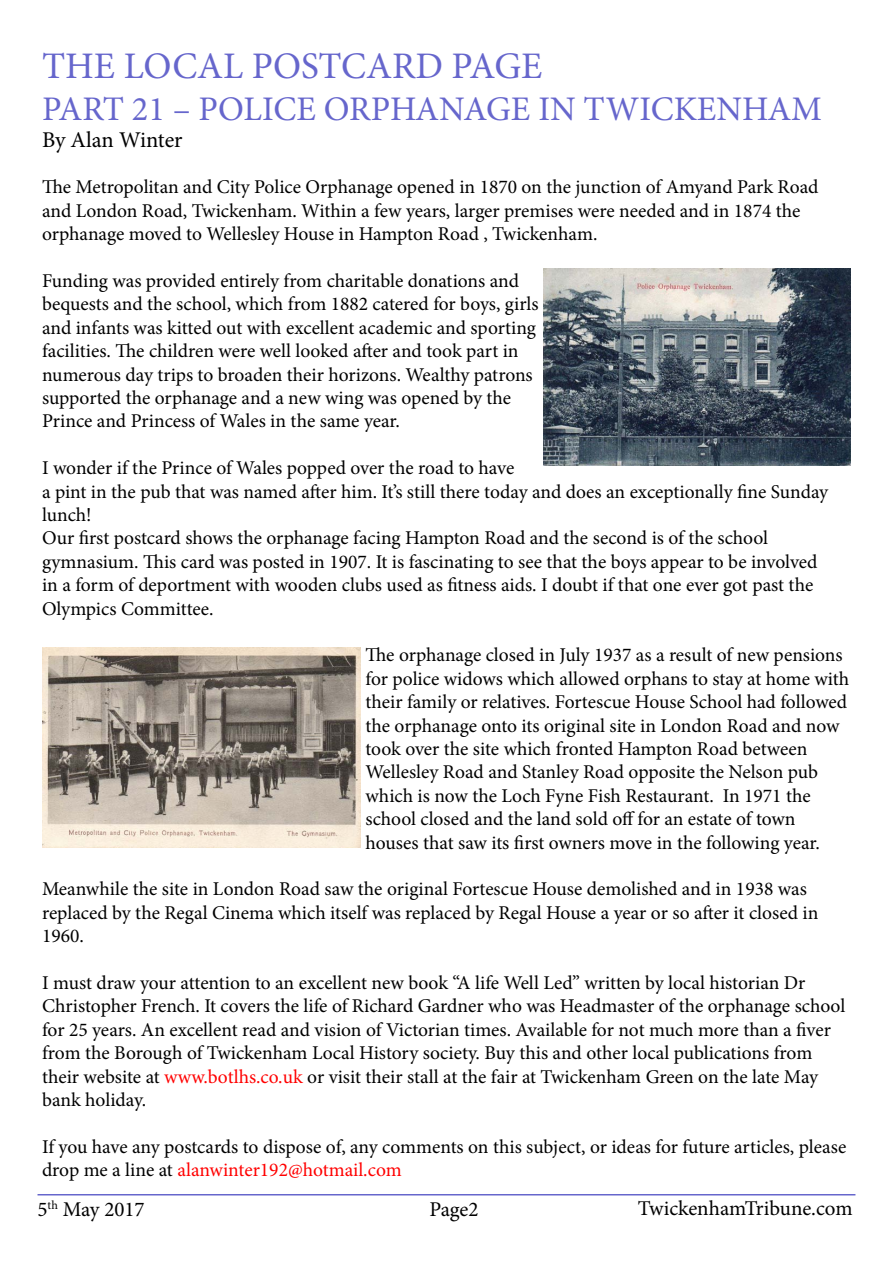
<style>
.page{position:relative;width:893px;height:1263px;background:#fff}
.page>*{position:absolute;margin:0;border:0;box-sizing:border-box;transform-origin:0 0}
.t1{font:37.5px "Minion Pro";color:#66c}
.t2{font:34.5px "Minion Pro";color:#66c}
.t3{font:22.5px "Minion Pro";letter-spacing:-.005em;color:#000}
.t4{font:21px "Minion Pro";letter-spacing:-.005em;color:#000}
.t5{font:19.5px/23.4px "Minion Pro";letter-spacing:-.005em;color:#000}
.s1{color:#f00}
</style>
<div class="page">
<hr style="left:38px;top:1194px;width:817px;height:2px;background:#66c">
<img style="left:543px;top:268px;width:307px;height:198px">
<img style="left:42px;top:647px;width:319px;height:201px">
<h1 class="t1" style="left:42px;top:41px;width:502px">THE LOCAL POSTCARD PAGE</h1>
<h2 class="t2" style="left:42px;top:86px;width:781px">PART 21 – POLICE ORPHANAGE IN TWICKENHAM</h2>
<p class="t3" style="left:42px;top:124px;width:142px">By Alan Winter</p>
<p class="t5" style="left:42px;top:176px;width:778px">The Metropolitan and City Police Orphanage opened in 1870 on the junction of Amyand Park Road and London Road, Twickenham. Within a few years, larger premises were needed and in 1874 the orphanage moved to Wellesley House in Hampton Road , Twickenham.</p>
<p class="t5" style="left:42px;top:269px;width:498px">Funding was provided entirely from charitable donations and bequests and the school, which from 1882 catered for boys, girls and infants was kitted out with excellent academic and sporting facilities. The children were well looked after and took part in numerous day trips to broaden their horizons. Wealthy patrons supported the orphanage and a new wing was opened by the Prince and Princess of Wales in the same year.</p>
<p class="t5" style="left:42px;top:456px;width:787px">I wonder if the Prince of Wales popped over the road to have<br>a pint in the pub that was named after him. It’s still there today and does an exceptionally fine Sunday lunch!<br>Our first postcard shows the orphanage facing Hampton Road and the second is of the school gymnasium. This card was posted in 1907. It is fascinating to see that the boys appear to be involved in a form of deportment with wooden clubs used as fitness aids. I doubt if that one ever got past the Olympics Committee.</p>
<p class="t5" style="left:365px;top:644px;width:485px">The orphanage closed in July 1937 as a result of new pensions for police widows which allowed orphans to stay at home with their family or relatives. Fortescue House School had followed the orphanage onto its original site in London Road and now took over the site which fronted Hampton Road between Wellesley Road and Stanley Road opposite the Nelson pub which is now the Loch Fyne Fish Restaurant. In 1971 the school closed and the land sold off for an estate of town houses that saw its first owners move in the following year.</p>
<p class="t5" style="left:42px;top:878px;width:777px">Meanwhile the site in London Road saw the original Fortescue House demolished and in 1938 was replaced by the Regal Cinema which itself was replaced by Regal House a year or so after it closed in<br>1960.</p>
<p class="t5" style="left:42px;top:971px;width:804px">I must draw your attention to an excellent new book “A life Well Led” written by local historian Dr Christopher French. It covers the life of Richard Gardner who was Headmaster of the orphanage school for 25 years. An excellent read and vision of Victorian times. Available for not much more than a fiver from the Borough of Twickenham Local History society. Buy this and other local publications from their website at <span class="s1">www.botlhs.co.uk</span> or visit their stall at the fair at Twickenham Green on the late May bank holiday.</p>
<p class="t5" style="left:42px;top:1135px;width:805px">If you have any postcards to dispose of, any comments on this subject, or ideas for future articles, please drop me a line at <span class="s1">alanwinter192@hotmail.com</span></p>
<p class="t4" style="left:38px;top:1195px;width:109px">5<sup>th</sup> May 2017</p>
<p class="t4" style="left:429px;top:1195px;width:51px">Page2</p>
<p class="t4" style="left:638px;top:1194px;width:216px">TwickenhamTribune.com</p>
</div>
